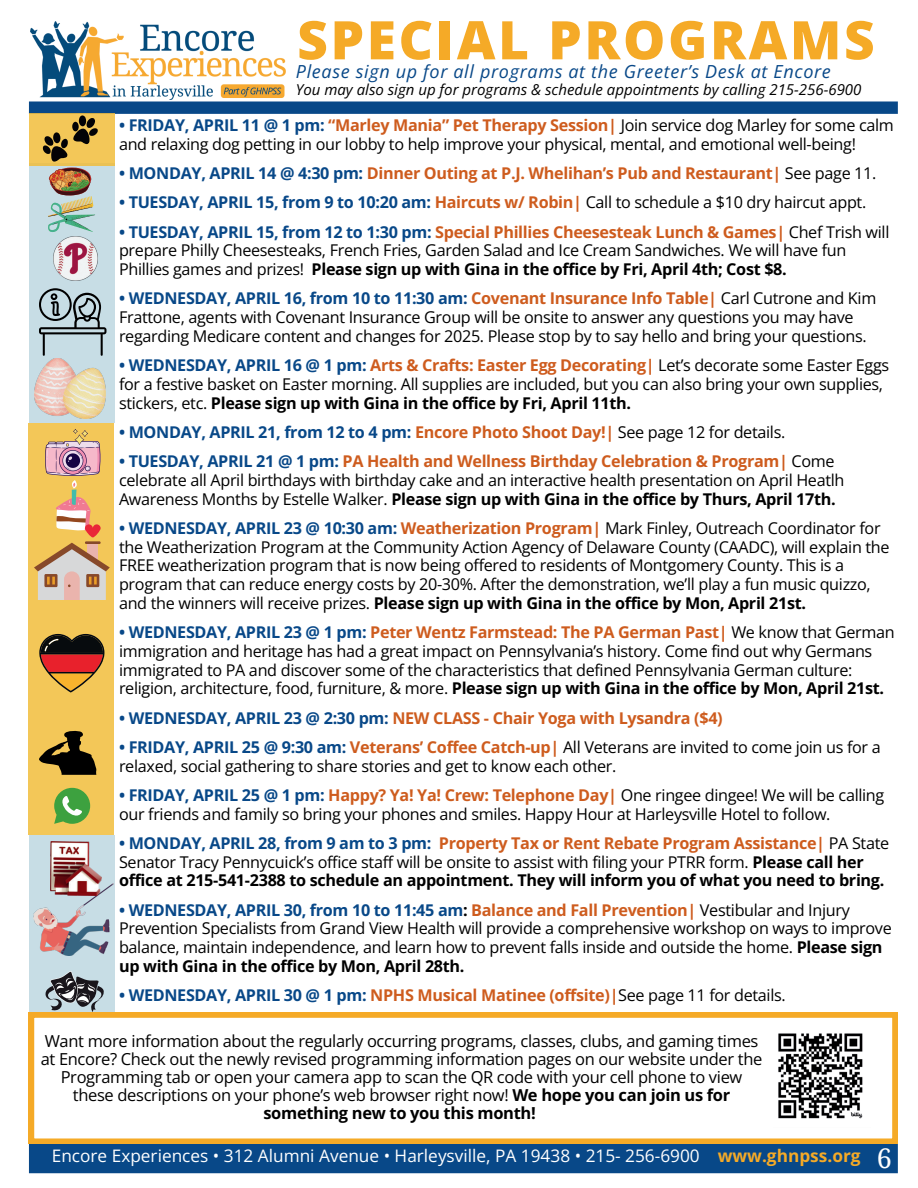
<style>
.page{position:relative;width:918px;height:1188px;background:#fff}
.page>*{position:absolute;margin:0;border:0;box-sizing:border-box;transform-origin:0 0}
.t1{font:800 53.25px "Open Sans";letter-spacing:.05em;color:#f5aa27}
.t2{font:italic 18px "Open Sans";letter-spacing:.035em;color:#084888}
.t3{font:17.25px "Open Sans";color:#fff}
.t4{font:16.5px/18px "Open Sans";letter-spacing:-.02em;color:#000;text-align:center}
.t5{font:16.2px/18.8px "Open Sans";letter-spacing:-.02em;color:#000}
.t6{font:700 16.2px/18.8px "Open Sans";letter-spacing:-.02em;color:#000}
.t7{font:700 16.2px "Open Sans";letter-spacing:-.02em;color:#ce5c1e}
.t8{font:700 16.2px "Open Sans";letter-spacing:-.02em;color:#084888}
.t9{font:italic 15px "Open Sans";color:#000}
.s1{font-weight:700;color:#084888}
.s2{font-weight:700;color:#ce5c1e}
.s3{color:#084888}
.s4{font-weight:400;color:#000}
.s5{font-weight:700}
.s6{color:#ce5c1e}
.s7{font-weight:400}
.s8{font-weight:700;color:#f5aa27}
.s9{font-family:"Droid Serif";font-size:27px}
</style>
<div class="page">
<div style="left:29px;top:423px;width:85px;height:412px;background:#f3c758"></div>
<div style="left:29px;top:1143px;width:869px;height:30px;background:#084888"></div>
<div style="left:29px;top:164px;width:86px;height:259px;background:#c7dde5"></div>
<img style="left:30px;top:21px;width:256px;height:79px">
<div style="left:29px;top:101px;width:869px;height:13px;background:#084888"></div>
<img style="left:34px;top:358px;width:71px;height:60px">
<div style="left:30px;top:113px;width:85px;height:52px;background:#f3c758"></div>
<div style="left:29px;top:835px;width:86px;height:177px;background:#c7dde5"></div>
<img style="left:43px;top:115px;width:55px;height:117px">
<img style="left:54px;top:237px;width:44px;height:43px">
<svg style="left:39px;top:288px;width:67px;height:68px"></svg>
<svg style="left:39px;top:634px;width:65px;height:58px"></svg>
<svg style="left:54px;top:788px;width:36px;height:36px"></svg>
<img style="left:34px;top:883px;width:80px;height:72px">
<img style="left:50px;top:842px;width:51px;height:54px">
<svg style="left:45px;top:971px;width:59px;height:41px"></svg>
<svg style="left:45px;top:429px;width:56px;height:108px"></svg>
<hr style="left:85px;top:541px;width:16px;height:3px;background:#87492a">
<svg style="left:34px;top:543px;width:75px;height:57px"></svg>
<svg style="left:29px;top:1012px;width:869px;height:132px"></svg>
<img style="left:773px;top:1027px;width:98px;height:100px">
<svg style="left:39px;top:731px;width:57px;height:44px"></svg>
<h1 class="t1" style="left:297px;top:-1px;width:579px">SPECIAL PROGRAMS</h1>
<p class="t2" style="left:296px;top:59px;width:537px">Please sign up for all programs at the Greeter’s Desk at Encore</p>
<p class="t9" style="left:296px;top:79px;width:567px">You may also sign up for programs &amp; schedule appointments by calling 215-256-6900</p>
<p class="t5" style="left:119px;top:115px;width:776px"><span class="s1">• FRIDAY, APRIL 11 @ 1 pm:</span> <span class="s2">“Marley Mania” Pet Therapy Session|</span> Join service dog Marley for some calm and relaxing dog petting in our lobby to help improve your physical, mental, and emotional well-being!</p>
<p class="t7" style="left:119px;top:162px;width:759px"><span class="s3">• MONDAY, APRIL 14 @ 4:30 pm:</span> Dinner Outing at P.J. Whelihan’s Pub and Restaurant| <span class="s4">See page 11.</span></p>
<p class="t5" style="left:119px;top:193px;width:749px"><span class="s1">• TUESDAY, APRIL 15, from 9 to 10:20 am:</span> <span class="s2">Haircuts w/ Robin|</span> Call to schedule a $10 dry haircut appt.</p>
<p class="t5" style="left:119px;top:222px;width:772px"><span class="s1">• TUESDAY, APRIL 15, from 12 to 1:30 pm:</span> <span class="s2">Special Phillies Cheesesteak Lunch &amp; Games|</span> Chef Trish will prepare Philly Cheesesteaks, French Fries, Garden Salad and Ice Cream Sandwiches. We will have fun<br>Phillies games and prizes! <span class="s5">Please sign up with Gina in the office by Fri, April 4th; Cost $8.</span></p>
<p class="t5" style="left:119px;top:289px;width:759px"><span class="s1">• WEDNESDAY, APRIL 16, from 10 to 11:30 am:</span> <span class="s2">Covenant Insurance Info Table|</span> Carl Cutrone and Kim<br>Frattone, agents with Covenant Insurance Group will be onsite to answer any questions you may have regarding Medicare content and changes for 2025. Please stop by to say hello and bring your questions.</p>
<p class="t5" style="left:119px;top:355px;width:772px"><span class="s1">• WEDNESDAY, APRIL 16 @ 1 pm:</span> <span class="s2">Arts &amp; Crafts: Easter Egg Decorating|</span> Let’s decorate some Easter Eggs for a festive basket on Easter morning. All supplies are included, but you can also bring your own supplies, stickers, etc. <span class="s5">Please sign up with Gina in the office by Fri, April 11th.</span></p>
<p class="t8" style="left:119px;top:421px;width:668px">• MONDAY, APRIL 21, from 12 to 4 pm: <span class="s6">Encore Photo Shoot Day!|</span> <span class="s4">See page 12 for details.</span></p>
<p class="t5" style="left:119px;top:451px;width:727px"><span class="s1">• TUESDAY, APRIL 21 @ 1 pm:</span> <span class="s2">PA Health and Wellness Birthday Celebration &amp; Program|</span> Come celebrate all April birthdays with birthday cake and an interactive health presentation on April Heatlh<br>Awareness Months by Estelle Walker. <span class="s5">Please sign up with Gina in the office by Thurs, April 17th.</span></p>
<p class="t5" style="left:119px;top:518px;width:772px"><span class="s1">• WEDNESDAY, APRIL 23 @ 10:30 am:</span> <span class="s2">Weatherization Program|</span> Mark Finley, Outreach Coordinator for the Weatherization Program at the Community Action Agency of Delaware County (CAADC), will explain the FREE weatherization program that is now being offered to residents of Montgomery County. This is a program that can reduce energy costs by 20-30%. After the demonstration, we’ll play a fun music quizzo, and the winners will receive prizes. <span class="s5">Please sign up with Gina in the office by Mon, April 21st.</span></p>
<p class="t5" style="left:119px;top:622px;width:777px"><span class="s1">• WEDNESDAY, APRIL 23 @ 1 pm:</span> <span class="s2">Peter Wentz Farmstead: The PA German Past|</span> We know that German immigration and heritage has had a great impact on Pennsylvania’s history. Come find out why Germans immigrated to PA and discover some of the characteristics that defined Pennsylvania German culture: religion, architecture, food, furniture, &amp; more. <span class="s5">Please sign up with Gina in the office by Mon, April 21st.</span></p>
<p class="t7" style="left:119px;top:706px;width:605px"><span class="s3">• WEDNESDAY, APRIL 23 @ 2:30 pm:</span> NEW CLASS - Chair Yoga with Lysandra ($4)</p>
<p class="t5" style="left:119px;top:737px;width:763px"><span class="s1">• FRIDAY, APRIL 25 @ 9:30 am:</span> <span class="s2">Veterans’ Coffee Catch-up|</span> All Veterans are invited to come join us for a relaxed, social gathering to share stories and get to know each other.</p>
<p class="t5" style="left:119px;top:785px;width:767px"><span class="s1">• FRIDAY, APRIL 25 @ 1 pm:</span> <span class="s2">Happy? Ya! Ya! Crew: Telephone Day|</span> One ringee dingee! We will be calling our friends and family so bring your phones and smiles. Happy Hour at Harleysville Hotel to follow.</p>
<p class="t6" style="left:119px;top:833px;width:772px"><span class="s3">• MONDAY, APRIL 28, from 9 am to 3 pm:</span> <span class="s6">Property Tax or Rent Rebate Program Assistance|</span> <span class="s7">PA State<br>Senator Tracy Pennycuick’s office staff will be onsite to assist with filing your PTRR form.</span> Please call her office at 215-541-2388 to schedule an appointment. They will inform you of what you need to bring.</p>
<p class="t5" style="left:119px;top:900px;width:774px"><span class="s1">• WEDNESDAY, APRIL 30, from 10 to 11:45 am</span><span class="s5">:</span> <span class="s2">Balance and Fall Prevention|</span> Vestibular and Injury Prevention Specialists from Grand View Health will provide a comprehensive workshop on ways to improve balance, maintain independence, and learn how to prevent falls inside and outside the home. <span class="s5">Please sign up with Gina in the office by Mon, April 28th.</span></p>
<p class="t7" style="left:119px;top:984px;width:668px"><span class="s3">• WEDNESDAY, APRIL 30 @ 1 pm:</span> NPHS Musical Matinee (offsite)|<span class="s4">See page 11 for details.</span></p>
<p class="t4" style="left:41px;top:1032px;width:723px">Want more information about the regularly occurring programs, classes, clubs, and gaming times at Encore? Check out the newly revised programming information pages on our website under the Programming tab or open your camera app to scan the QR code with your cell phone to view these descriptions on your phone’s web browser right now! <span class="s5">We hope you can join us for something new to you this month!</span></p>
<p class="t3" style="left:52px;top:1144px;width:842px">Encore Experiences • 312 Alumni Avenue • Harleysville, PA 19438 • 215- 256-6900 <span class="s8">www.ghnpss.org</span> <span class="s9">6</span></p>
</div>
